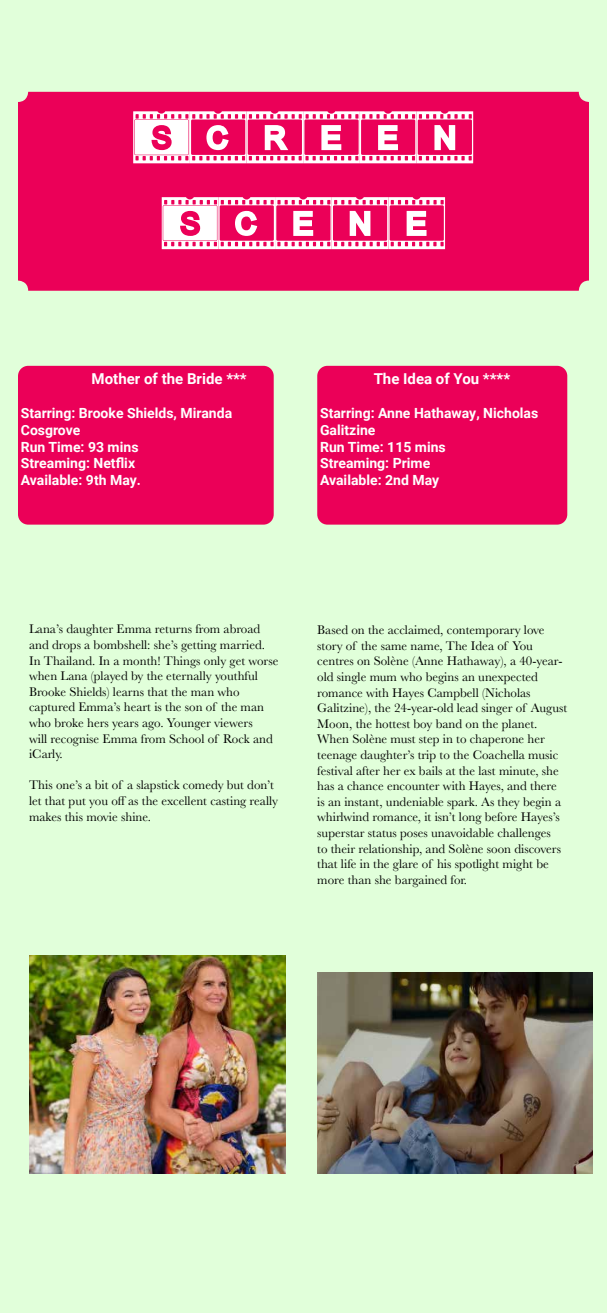
<style>
.page{position:relative;width:607px;height:1313px;background:#fff}
.page>*{position:absolute;margin:0;border:0;box-sizing:border-box;transform-origin:0 0}
.t1{font:71.5px/85.8px "AC Filmstrip";color:#fff;text-align:center}
.t2{font:700 15px "Roboto";color:#fff}
.t3{font:700 14px/16.8px "Roboto";color:#fff}
.t4{font:13px/15.6px "Baskerville";color:#000}
</style>
<div class="page">
<div style="left:0;top:0;width:607px;height:1312px;background:#e1ffda"></div>
<div style="left:18px;top:92px;width:571px;height:199px;background:#eb0058;border-radius:10px"></div>
<div style="left:18px;top:366px;width:256px;height:158px;background:#eb0058;border-radius:10px"></div>
<div style="left:317px;top:366px;width:250px;height:158px;background:#eb0058;border-radius:10px"></div>
<img style="left:29px;top:955px;width:257px;height:218px">
<img style="left:317px;top:972px;width:275px;height:201px">
<h1 class="t1" style="left:133px;top:96px;width:341px">SCREEN<br>SCENE</h1>
<p class="t2" style="left:92px;top:368px;width:157px">Mother of the Bride ***</p>
<p class="t3" style="left:21px;top:404px;width:213px">Starring: Brooke Shields, Miranda<br>Cosgrove<br>Run Time: 93 mins<br>Streaming: Netflix<br>Available: 9th May.</p>
<p class="t2" style="left:373px;top:368px;width:138px">The Idea of You ****</p>
<p class="t3" style="left:320px;top:404px;width:220px">Starring: Anne Hathaway, Nicholas<br>Galitzine<br>Run Time: 115 mins<br>Streaming: Prime<br>Available: 2nd May</p>
<p class="t4" style="left:29px;top:621px;width:251px">Lana’s daughter Emma returns from abroad and drops a bombshell: she’s getting married.<br>In Thailand. In a month! Things only get worse when Lana (played by the eternally youthful Brooke Shields) learns that the man who captured Emma’s heart is the son of the man who broke hers years ago. Younger viewers<br>will recognise Emma from School of Rock and iCarly.</p>
<p class="t4" style="left:29px;top:777px;width:251px">This one’s a bit of a slapstick comedy but don’t let that put you off as the excellent casting really makes this movie shine.</p>
<p class="t4" style="left:317px;top:622px;width:251px">Based on the acclaimed, contemporary love story of the same name, The Idea of You centres on Solène (Anne Hathaway), a 40-year&shy;old single mum who begins an unexpected romance with Hayes Campbell (Nicholas Galitzine), the 24-year-old lead singer of August Moon, the hottest boy band on the planet.<br>When Solène must step in to chaperone her teenage daughter’s trip to the Coachella music festival after her ex bails at the last minute, she has a chance encounter with Hayes, and there is an instant, undeniable spark. As they begin a whirlwind romance, it isn’t long before Hayes’s superstar status poses unavoidable challenges<br>to their relationship, and Solène soon discovers that life in the glare of his spotlight might be more than she bargained for.</p>
</div>
